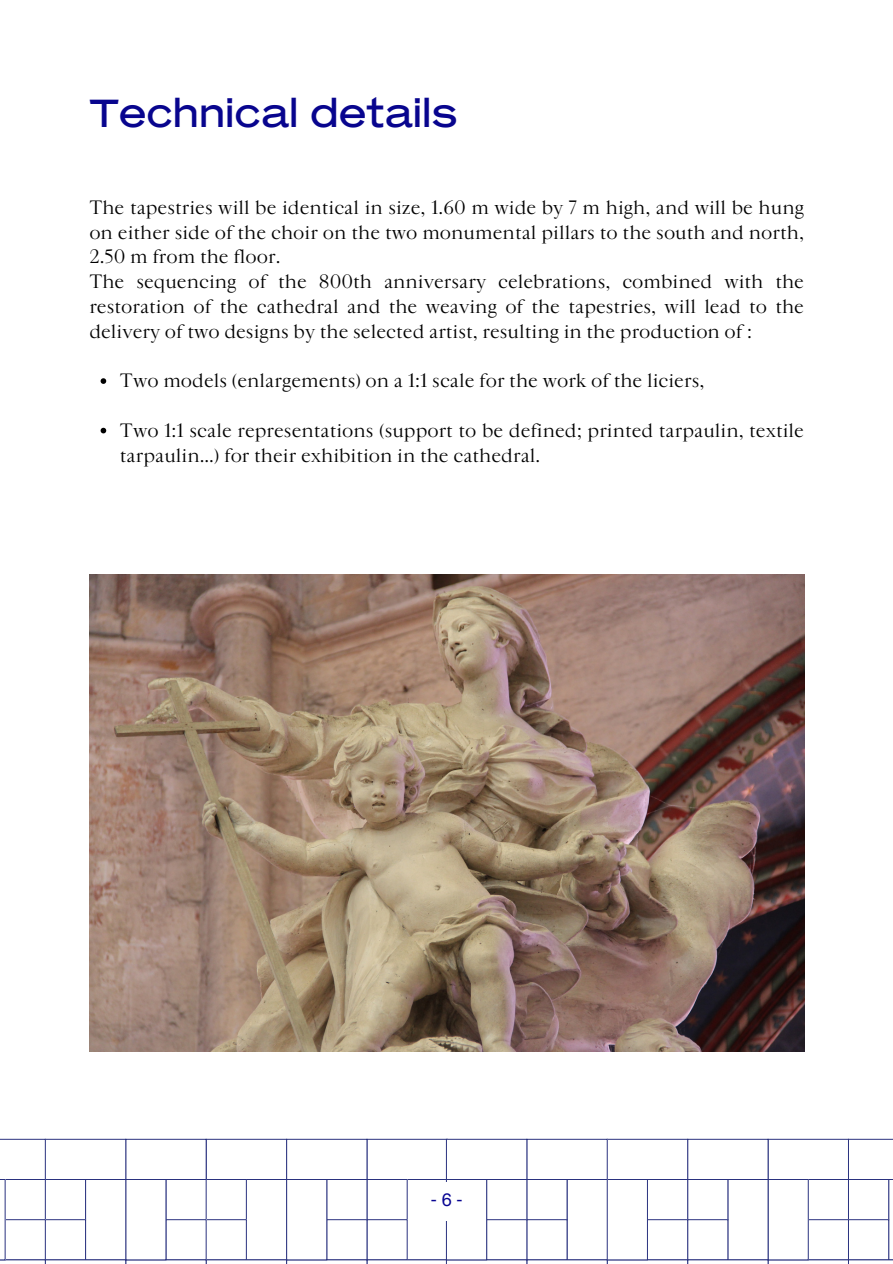
<style>
.page{position:relative;width:893px;height:1264px;background:#fff}
.page>*{position:absolute;margin:0;border:0;box-sizing:border-box;transform-origin:0 0}
.t1{font:39px "Mars Extended";color:#08058e}
.t2{font:18px/24.8px "Cardinal Classic Short";color:#000;text-align:justify}
.t3{font:18px "Akkurat LL";color:#070492}
</style>
<div class="page">
<svg style="left:0;top:1138px;width:892px;height:125px"></svg>
<div style="left:446px;top:1139px;width:81px;height:40px;background:#fff"></div>
<div style="left:446px;top:1138px;width:81px;height:41px;border:1px solid #2a327f"></div>
<div style="left:446px;top:1179px;width:40px;height:80px;background:#fff"></div>
<div style="left:446px;top:1178px;width:41px;height:82px;border:1px solid #2a327f"></div>
<img style="left:89px;top:575px;width:715px;height:476px">
<svg style="left:101px;top:378px;width:5px;height:6px"></svg>
<svg style="left:101px;top:428px;width:5px;height:5px"></svg>
<div style="left:418px;top:1182px;width:57px;height:38px;background:#fff"></div>
<p class="t1" style="left:89px;top:88px;width:370px">Technical details</p>
<p class="t2" style="left:89px;top:195px;width:716px">The tapestries will be identical in size, 1.60 m wide by 7 m high, and will be hung on either side of the choir on the two monumental pillars to the south and north, 2.50 m from the floor.</p>
<p class="t2" style="left:89px;top:270px;width:716px">The sequencing of the 800th anniversary celebrations, combined with the restoration of the cathedral and the weaving of the tapestries, will lead to the delivery of two designs by the selected artist, resulting in the production of :</p>
<p class="t2" style="left:120px;top:369px;width:586px">Two models (enlargements) on a 1:1 scale for the work of the liciers,</p>
<p class="t2" style="left:120px;top:418px;width:685px">Two 1:1 scale representations (support to be defined; printed tarpaulin, textile tarpaulin...) for their exhibition in the cathedral.</p>
<p class="t3" style="left:430px;top:1192px;width:34px">-6-</p>
</div>
